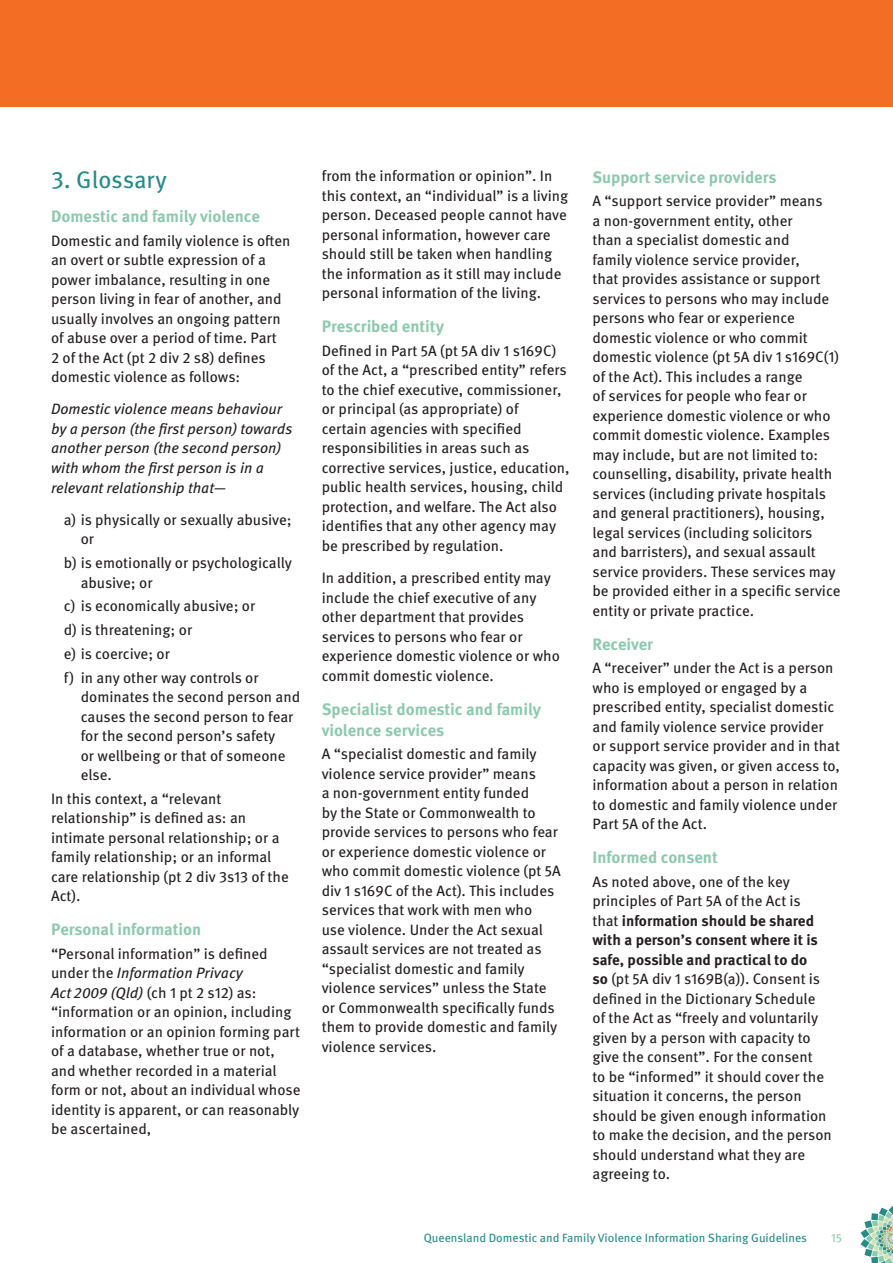
<style>
.page{position:relative;width:893px;height:1263px;background:#fff}
.page>*{position:absolute;margin:0;border:0;box-sizing:border-box;transform-origin:0 0}
.Body_Text{font:24px "Meta OT";color:#278b88}
.Body_Text-2{font:700 16.5px/21px "Meta OT";color:#8dc9ae}
.Body_Text-3{font:15px/19.5px "Meta OT";color:#231f20}
.Body_Text-4{font:italic 15px/19.5px "Meta OT";color:#231f20}
.t1{font:12px "Meta OT";color:#278b88}
.t2{font:12px "Meta OT";color:#8dc9ae}
.s1{font-style:italic}
.s2{font-weight:700}
</style>
<div class="page">
<svg style="left:860px;top:1205px;width:33px;height:58px"></svg>
<div style="left:0;top:0;width:893px;height:106px;background:#f36e24"></div>
<p class="Body_Text" style="left:51px;top:165px;width:117px">3. Glossary</p>
<p class="Body_Text-2" style="left:51px;top:206px;width:210px">Domestic and family violence</p>
<p class="Body_Text-3" style="left:51px;top:231px;width:241px">Domestic and family violence is often an overt or subtle expression of a power imbalance, resulting in one person living in fear of another, and usually involves an ongoing pattern of abuse over a period of time. Part<br>2 of the Act (pt 2 div 2 s8) defines domestic violence as follows:</p>
<p class="Body_Text-4" style="left:51px;top:400px;width:243px">Domestic violence means behaviour by a person (the first person) towards another person (the second person) with whom the first person is in a relevant relationship that—</p>
<p class="Body_Text-3" style="left:81px;top:510px;width:212px;text-indent:-17px">a) is physically or sexually abusive; or</p>
<p class="Body_Text-3" style="left:81px;top:553px;width:213px;text-indent:-17px">b) is emotionally or psychologically abusive; or</p>
<p class="Body_Text-3" style="left:64px;top:596px;width:193px">c) is economically abusive; or</p>
<p class="Body_Text-3" style="left:64px;top:620px;width:130px">d) is threatening; or</p>
<p class="Body_Text-3" style="left:64px;top:644px;width:108px">e) is coercive; or</p>
<p class="Body_Text-3" style="left:81px;top:668px;width:221px;text-indent:-17px">f) in any other way controls or dominates the second person and causes the second person to fear for the second person’s safety<br>or wellbeing or that of someone else.</p>
<p class="Body_Text-3" style="left:51px;top:789px;width:239px">In this context, a “relevant relationship” is defined as: an intimate personal relationship; or a family relationship; or an informal care relationship (pt 2 div 3s13 of the<br>Act).</p>
<p class="Body_Text-2" style="left:51px;top:919px;width:152px">Personal information</p>
<p class="Body_Text-3" style="left:51px;top:944px;width:251px">“Personal information” is defined under the <span class="s1">Information Privacy<br>Act 2009 (Qld)</span> (ch 1 pt 2 s12) as: “information or an opinion, including information or an opinion forming part of a database, whether true or not, and whether recorded in a material form or not, about an individual whose identity is apparent, or can reasonably be ascertained,</p>
<p class="Body_Text-3" style="left:322px;top:167px;width:248px">from the information or opinion”. In this context, an “individual” is a living person. Deceased people cannot have personal information, however care should still be taken when handling the information as it still may include personal information of the living.</p>
<p class="Body_Text-2" style="left:322px;top:316px;width:124px">Prescribed entity</p>
<p class="Body_Text-3" style="left:322px;top:341px;width:249px">Defined in Part 5A (pt 5A div 1 s169C) of the Act, a “prescribed entity” refers to the chief executive, commissioner, or principal (as appropriate) of<br>certain agencies with specified responsibilities in areas such as corrective services, justice, education, public health services, housing, child protection, and welfare. The Act also identifies that any other agency may be prescribed by regulation.</p>
<p class="Body_Text-3" style="left:322px;top:568px;width:240px">In addition, a prescribed entity may include the chief executive of any other department that provides services to persons who fear or experience domestic violence or who commit domestic violence.</p>
<p class="Body_Text-2" style="left:322px;top:698px;width:221px">Specialist domestic and family violence services</p>
<p class="Body_Text-3" style="left:322px;top:744px;width:241px">A “specialist domestic and family violence service provider” means<br>a non-government entity funded<br>by the State or Commonwealth to provide services to persons who fear or experience domestic violence or who commit domestic violence (pt 5A div 1 s169C of the Act). This includes services that work with men who<br>use violence. Under the Act sexual assault services are not treated as “specialist domestic and family violence services” unless the State or Commonwealth specifically funds them to provide domestic and family violence services.</p>
<p class="Body_Text-2" style="left:592px;top:166px;width:185px">Support service providers</p>
<p class="Body_Text-3" style="left:592px;top:191px;width:250px">A “support service provider” means<br>a non-government entity, other<br>than a specialist domestic and<br>family violence service provider,<br>that provides assistance or support services to persons who may include persons who fear or experience domestic violence or who commit domestic violence (pt 5A div 1 s169C(1) of the Act). This includes a range<br>of services for people who fear or experience domestic violence or who commit domestic violence. Examples may include, but are not limited to: counselling, disability, private health services (including private hospitals and general practitioners), housing, legal services (including solicitors and barristers), and sexual assault service providers. These services may be provided either in a specific service entity or private practice.</p>
<p class="Body_Text-2" style="left:592px;top:633px;width:62px">Receiver</p>
<p class="Body_Text-3" style="left:592px;top:659px;width:249px">A “receiver” under the Act is a person who is employed or engaged by a prescribed entity, specialist domestic and family violence service provider or support service provider and in that capacity was given, or given access to, information about a person in relation to domestic and family violence under Part 5A of the Act.</p>
<p class="Body_Text-2" style="left:592px;top:847px;width:127px">Informed consent</p>
<p class="Body_Text-3" style="left:592px;top:872px;width:241px">As noted above, one of the key principles of Part 5A of the Act is<br>that <span class="s2">information should be shared with a person’s consent where it is safe, possible and practical to do<br>so</span> (pt 5A div 1 s169B(a)). Consent is defined in the Dictionary Schedule of the Act as “freely and voluntarily given by a person with capacity to give the consent”. For the consent<br>to be “informed” it should cover the situation it concerns, the person should be given enough information to make the decision, and the person should understand what they are agreeing to.</p>
<p class="t1" style="left:424px;top:1231px;width:385px">Queensland Domestic and Family Violence Information Sharing Guidelines</p>
<p class="t2" style="left:831px;top:1231px;width:12px">15</p>
</div>
